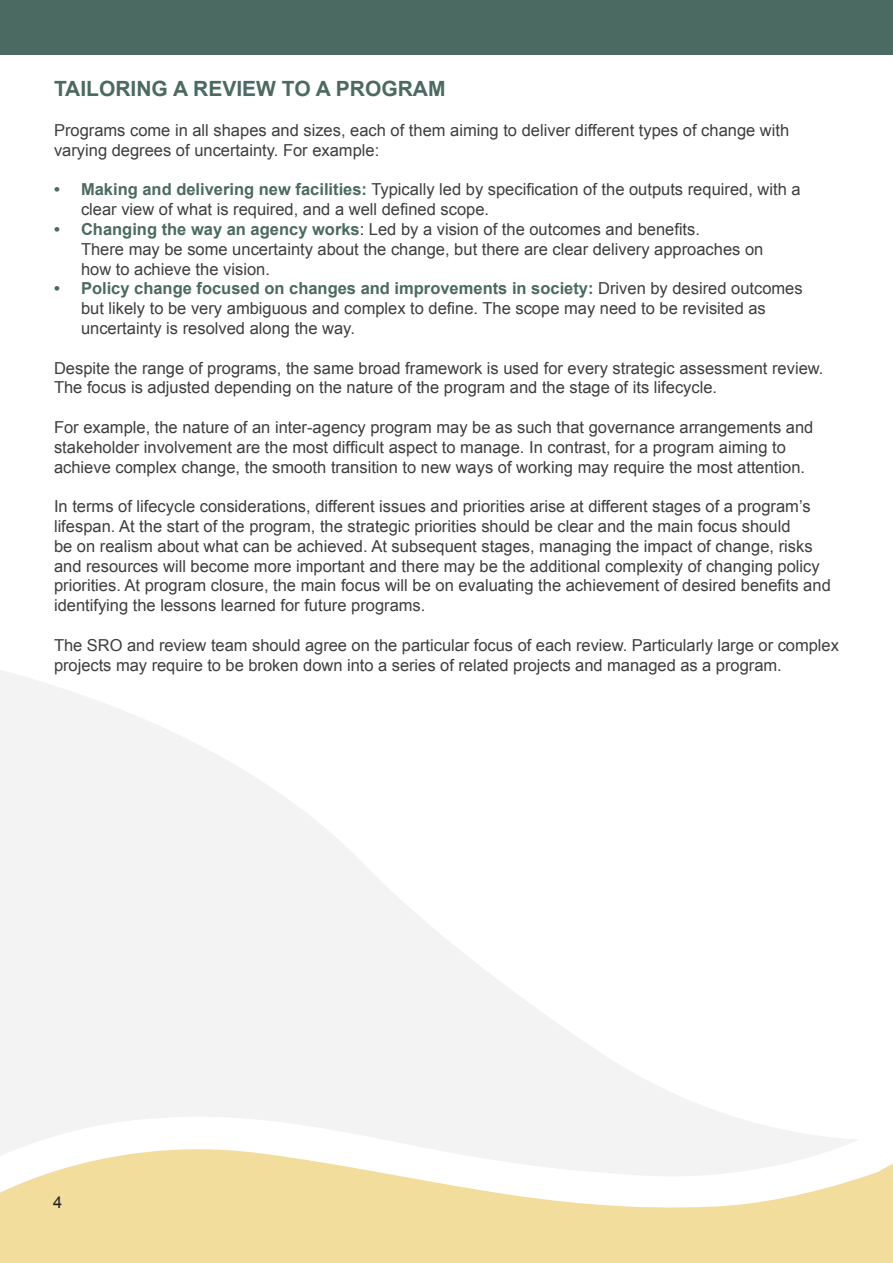
<style>
.page{position:relative;width:893px;height:1263px;background:#fff}
.page>*{position:absolute;margin:0;border:0;box-sizing:border-box;transform-origin:0 0}
.t1{font:700 21px "Arial";color:#4b6a61}
.t2{font:16.5px/19.8px "Arial";color:#3e3e3f}
.t3{font:16.5px "Arial";color:#231f20}
.s1{font-weight:700;color:#4b6a61}
.s2{color:#231f20}
</style>
<div class="page">
<div style="left:0;top:1197px;width:865px;height:66px;background:#f2dd9c"></div>
<svg style="left:865px;top:1163px;width:28px;height:100px;background:#f2dfa3"></svg>
<svg style="left:0;top:670px;width:865px;height:527px"></svg>
<div style="left:0;top:0;width:893px;height:54px;background:#4b6a61"></div>
<p class="t1" style="left:54px;top:75px;width:393px">TAILORING A REVIEW TO A PROGRAM</p>
<p class="t2" style="left:54px;top:120px;width:737px">Programs come in all shapes and sizes, each of them aiming to deliver different types of change with varying degrees of uncertainty. For example:</p>
<p class="t2" style="left:81px;top:180px;width:721px;text-indent:-27px"><span class="s1">• Making and delivering new facilities:</span> Typically led by specification of the outputs required, with a clear view of what is required, and a well defined scope.</p>
<p class="t2" style="left:81px;top:219px;width:684px;text-indent:-27px"><span class="s1">• Changing the way an agency works</span><span class="s2">:</span> Led by a vision of the outcomes and benefits.<br>There may be some uncertainty about the change, but there are clear delivery approaches on how to achieve the vision.</p>
<p class="t2" style="left:81px;top:279px;width:723px;text-indent:-27px"><span class="s1">• Policy change focused on changes and improvements in society:</span> Driven by desired outcomes but likely to be very ambiguous and complex to define. The scope may need to be revisited as uncertainty is resolved along the way.</p>
<p class="t2" style="left:54px;top:358px;width:771px">Despite the range of programs, the same broad framework is used for every strategic assessment review.<br>The focus is adjusted depending on the nature of the program and the stage of its lifecycle.</p>
<p class="t2" style="left:54px;top:417px;width:761px">For example, the nature of an inter-agency program may be as such that governance arrangements and stakeholder involvement are the most difficult aspect to manage. In contrast, for a program aiming to achieve complex change, the smooth transition to new ways of working may require the most attention.</p>
<p class="t2" style="left:54px;top:497px;width:778px">In terms of lifecycle considerations, different issues and priorities arise at different stages of a program’s lifespan. At the start of the program, the strategic priorities should be clear and the main focus should<br>be on realism about what can be achieved. At subsequent stages, managing the impact of change, risks and resources will become more important and there may be the additional complexity of changing policy priorities. At program closure, the main focus will be on evaluating the achievement of desired benefits and identifying the lessons learned for future programs.</p>
<p class="t2" style="left:54px;top:635px;width:786px">The SRO and review team should agree on the particular focus of each review. Particularly large or complex projects may require to be broken down into a series of related projects and managed as a program.</p>
<p class="t3" style="left:53px;top:1191px;width:11px">4</p>
</div>
